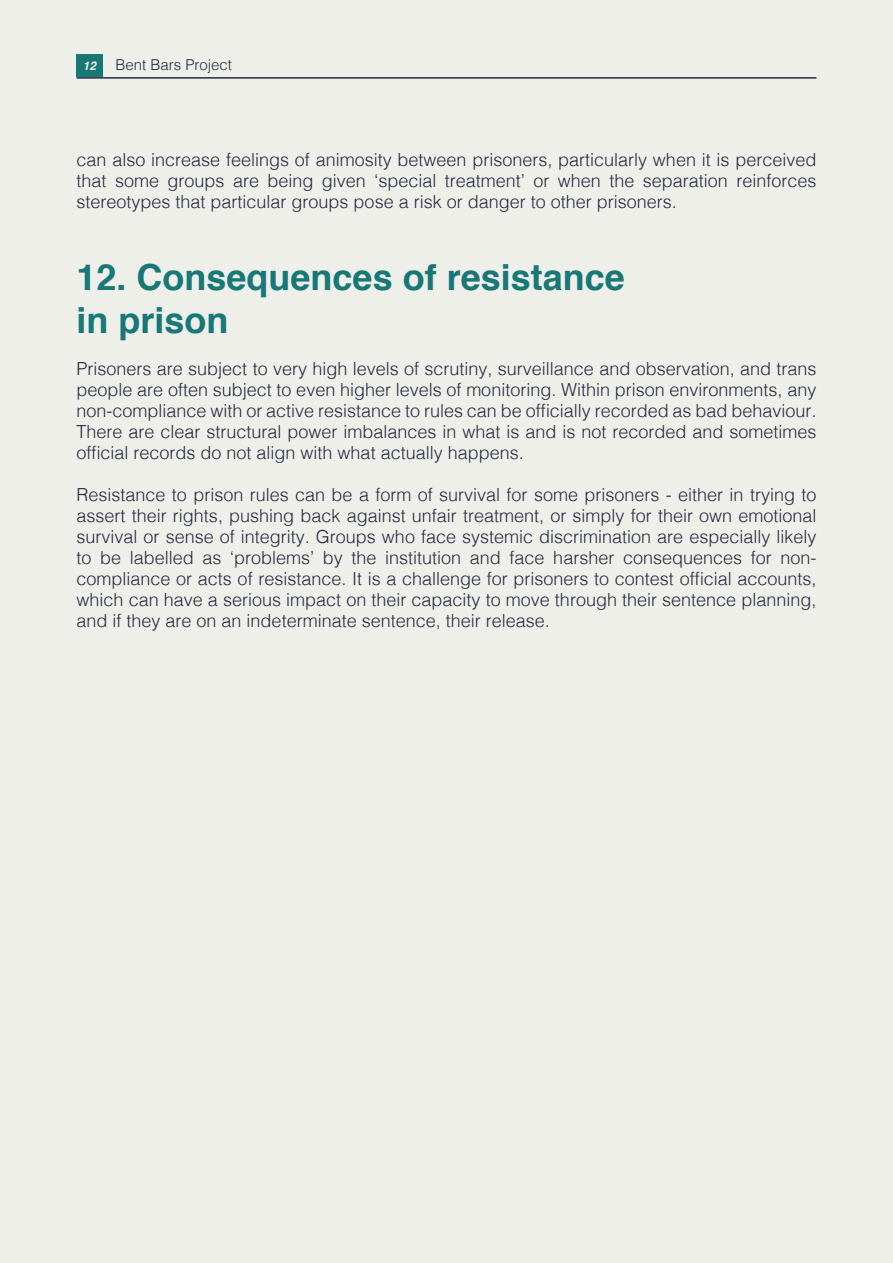
<style>
.page{position:relative;width:893px;height:1263px;background:#efefea}
.page>*{position:absolute;margin:0;border:0;box-sizing:border-box;transform-origin:0 0}
.BB_Main_text{font:700 36px "Helvetica";color:#187777}
.Heading{font:700 36px "Helvetica";color:#187777}
.BB_Main_text-2{font:300 18px/21px "Helvetica";color:#24293f;text-align:justify}
.t1{font:300 15px "Helvetica";color:#24293f}
.t2{font:italic 700 12px "Helvetica";color:#efefea}
</style>
<div class="page">
<div style="left:77px;top:55px;width:26px;height:22px;background:#187777"></div>
<hr style="left:77px;top:77px;width:739px;height:2px;background:#24293f">
<p class="t2" style="left:83px;top:56px;width:15px">12</p>
<p class="t1" style="left:115px;top:52px;width:118px">Bent Bars Project</p>
<p class="BB_Main_text-2" style="left:77px;top:148px;width:741px">can also increase feelings of animosity between prisoners, particularly when it is perceived that some groups are being given ‘special treatment’ or when the separation reinforces stereotypes that particular groups pose a risk or danger to other prisoners.</p>
<p class="BB_Main_text" style="left:77px;top:248px;width:550px">12. Consequences of resistance</p>
<p class="Heading" style="left:77px;top:291px;width:154px">in prison</p>
<p class="BB_Main_text-2" style="left:77px;top:357px;width:741px">Prisoners are subject to very high levels of scrutiny, surveillance and observation, and trans people are often subject to even higher levels of monitoring. Within prison environments, any non-compliance with or active resistance to rules can be officially recorded as bad behaviour.<br>There are clear structural power imbalances in what is and is not recorded and sometimes official records do not align with what actually happens.</p>
<p class="BB_Main_text-2" style="left:77px;top:483px;width:741px">Resistance to prison rules can be a form of survival for some prisoners - either in trying to assert their rights, pushing back against unfair treatment, or simply for their own emotional survival or sense of integrity. Groups who face systemic discrimination are especially likely to be labelled as ‘problems’ by the institution and face harsher consequences for non&shy;compliance or acts of resistance. It is a challenge for prisoners to contest official accounts, which can have a serious impact on their capacity to move through their sentence planning, and if they are on an indeterminate sentence, their release.</p>
</div>
